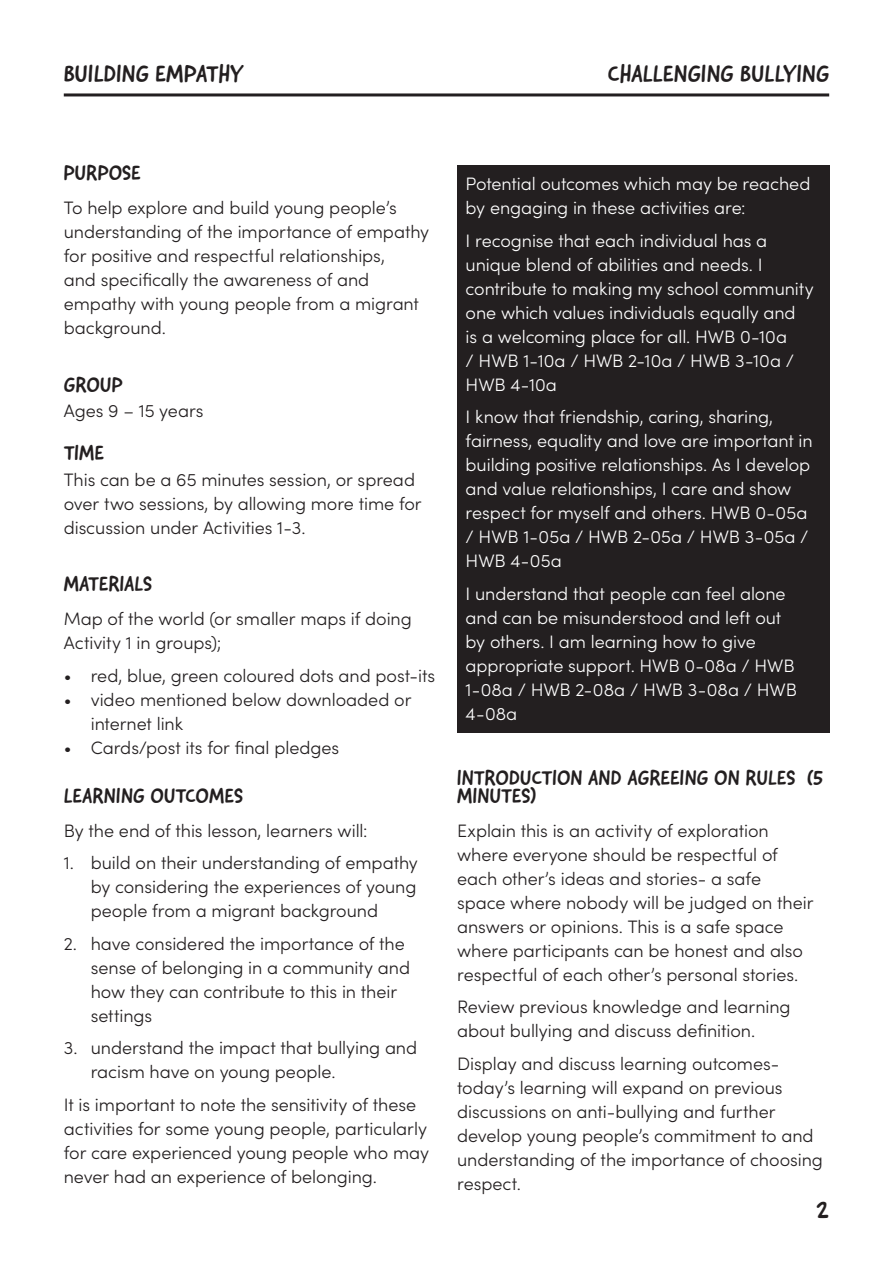
<style>
.page{position:relative;width:893px;height:1263px;background:#fff}
.page>*{position:absolute;margin:0;border:0;box-sizing:border-box;transform-origin:0 0}
.heading{font:27px "Good Dog New";color:#231f20}
.heading-2{font:24px "Good Dog New";letter-spacing:.005em;color:#231f20}
.headings{font:21px/18px "Good Dog New";letter-spacing:.005em;color:#231f20}
.body{font:21px "Good Dog New";color:#231f20}
.body-2{font:300 18px/24px "Sofia Pro";letter-spacing:-.005em;color:#231f20}
.body-3{font:300 18px/24px "Sofia Pro";letter-spacing:-.005em;color:#fff}
.headings-2{font:300 18px "Sofia Pro";color:#231f20}
</style>
<div class="page">
<div style="left:457px;top:166px;width:372px;height:567px;background:#231f20"></div>
<hr style="left:64px;top:93px;width:765px;height:3px;background:#231f20">
<p class="heading-2" style="left:64px;top:58px;width:182px">BUILDING EMPATHY</p>
<p class="heading-2" style="left:608px;top:58px;width:223px">CHALLENGING BULLYING</p>
<p class="headings" style="left:64px;top:164px;width:79px">PURPOSE</p>
<p class="body-2" style="left:64px;top:195px;width:367px">To help explore and build young people’s understanding of the importance of empathy for positive and respectful relationships,<br>and specifically the awareness of and empathy with young people from a migrant background.</p>
<p class="headings" style="left:64px;top:375px;width:61px">GROUP</p>
<p class="headings-2" style="left:64px;top:398px;width:141px">Ages 9 – 15 years</p>
<p class="body" style="left:64px;top:439px;width:42px">TIME</p>
<p class="body-2" style="left:64px;top:466px;width:359px">This can be a 65 minutes session, or spread over two sessions, by allowing more time for discussion under Activities 1-3.</p>
<p class="headings" style="left:64px;top:575px;width:90px">MATERIALS</p>
<p class="body-2" style="left:64px;top:606px;width:350px">Map of the world (or smaller maps if doing<br>Activity 1 in groups);</p>
<p class="body-2" style="left:64px;top:662px;width:373px">• red, blue, green coloured dots and post-its</p>
<p class="body-2" style="left:91px;top:686px;width:322px;text-indent:-27px">• video mentioned below downloaded or internet link</p>
<p class="body-2" style="left:64px;top:734px;width:277px">• Cards/post its for final pledges</p>
<p class="headings" style="left:64px;top:786px;width:181px">LEARNING OUTCOMES</p>
<p class="body-2" style="left:64px;top:817px;width:305px">By the end of this lesson, learners will:</p>
<p class="body-2" style="left:91px;top:850px;width:329px;text-align:justify;text-indent:-27px">1. build on their understanding of empathy by considering the experiences of young people from a migrant background</p>
<p class="body-2" style="left:91px;top:930px;width:321px;text-indent:-27px">2. have considered the importance of the sense of belonging in a community and how they can contribute to this in their settings</p>
<p class="body-2" style="left:91px;top:1035px;width:328px;text-indent:-27px">3. understand the impact that bullying and racism have on young people.</p>
<p class="body-2" style="left:64px;top:1091px;width:367px">It is important to note the sensitivity of these activities for some young people, particularly for care experienced young people who may never had an experience of belonging.</p>
<p class="body-3" style="left:466px;top:171px;width:346px">Potential outcomes which may be reached by engaging in these activities are:</p>
<p class="body-3" style="left:466px;top:227px;width:350px">I recognise that each individual has a unique blend of abilities and needs. I contribute to making my school community one which values individuals equally and<br>is a welcoming place for all. HWB 0-10a<br>/ HWB 1-10a / HWB 2-10a / HWB 3-10a / HWB 4-10a</p>
<p class="body-3" style="left:466px;top:404px;width:349px">I know that friendship, caring, sharing, fairness, equality and love are important in building positive relationships. As I develop and value relationships, I care and show respect for myself and others. HWB 0-05a / HWB 1-05a / HWB 2-05a / HWB 3-05a / HWB 4-05a</p>
<p class="body-3" style="left:466px;top:581px;width:333px">I understand that people can feel alone and can be misunderstood and left out by others. I am learning how to give appropriate support. HWB 0-08a / HWB<br>1-08a / HWB 2-08a / HWB 3-08a / HWB<br>4-08a</p>
<p class="headings" style="left:457px;top:768px;width:368px">INTRODUCTION AND AGREEING ON RULES (5<br>MINUTES)</p>
<p class="body-2" style="left:457px;top:817px;width:358px">Explain this is an activity of exploration where everyone should be respectful of each other’s ideas and stories- a safe space where nobody will be judged on their answers or opinions. This is a safe space where participants can be honest and also respectful of each other’s personal stories.</p>
<p class="body-2" style="left:457px;top:994px;width:335px">Review previous knowledge and learning about bullying and discuss definition.</p>
<p class="body-2" style="left:457px;top:1050px;width:367px">Display and discuss learning outcomes&shy;today’s learning will expand on previous discussions on anti-bullying and further develop young people’s commitment to and understanding of the importance of choosing respect.</p>
<p class="heading" style="left:816px;top:1192px;width:14px">2</p>
</div>
